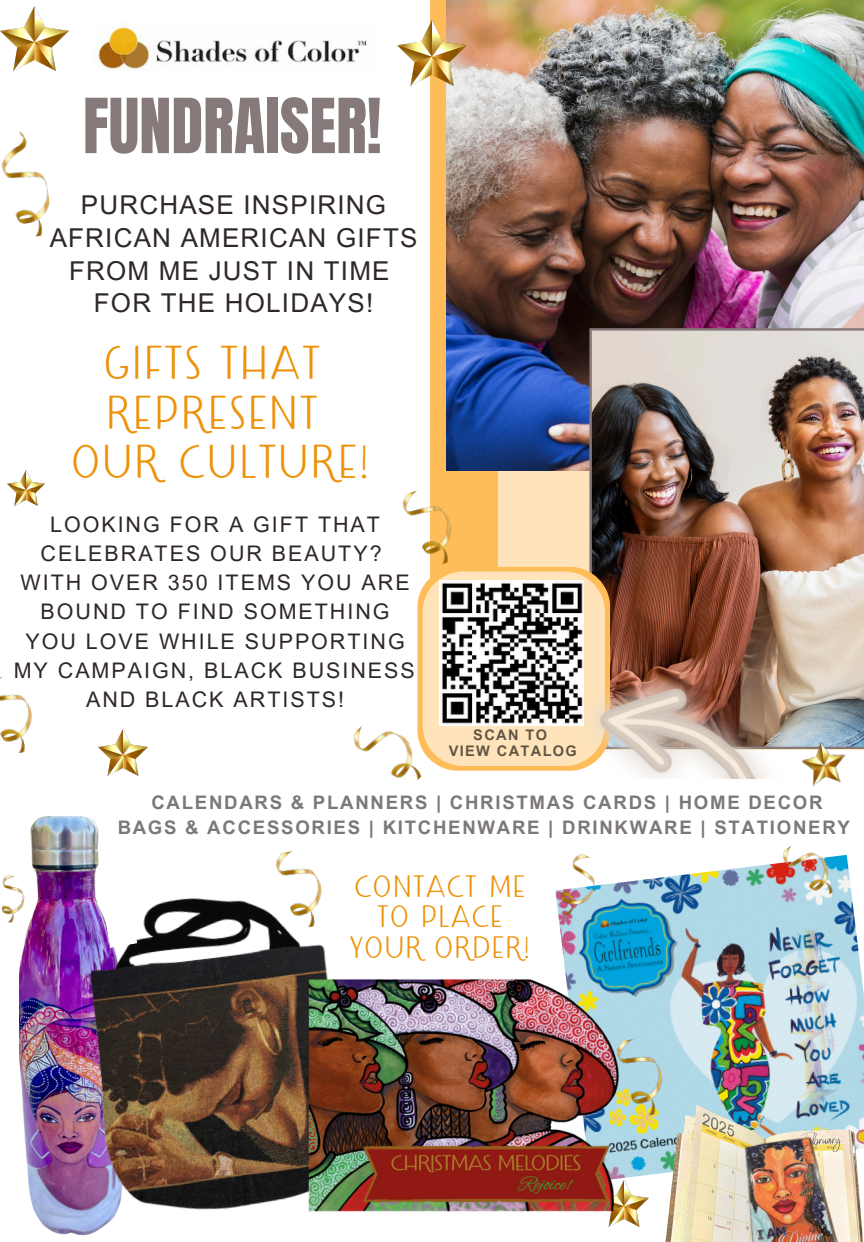
<style>
.page{position:relative;width:864px;height:1242px;background:#fff}
.page>*{position:absolute;margin:0;border:0;box-sizing:border-box;transform-origin:0 0}
.t1{font:64.5px "Anton";color:#86797a}
.t2{font:47.4px/49.5px "Christmas Cove Free";letter-spacing:.09em;color:#ed9209;text-align:center}
.t3{font:30.9px/30.3px "Christmas Cove Free";letter-spacing:.09em;color:#ed9209;text-align:center}
.t4{font:25.95px/32.7px "Arial MT Pro";letter-spacing:.045em;color:#2f272b;text-align:center}
.t5{font:21.45px/29.2px "Arial MT Pro";letter-spacing:.09em;color:#2f272b;text-align:center}
.t6{font:700 18.6px/25.2px "Arial MT Pro";letter-spacing:.09em;color:#2f272b;text-align:center}
.t7{font:700 14.55px/15.8px "Arial MT Pro";letter-spacing:.09em;color:#000;text-align:center}
</style>
<div class="page">
<div style="left:430px;top:0;width:434px;height:749px;background:#ffbd59"></div>
<div style="left:498px;top:39px;width:366px;height:724px;background:#ffe3ba"></div>
<img style="left:447px;top:0;width:417px;height:470px">
<img style="left:589px;top:328px;width:275px;height:421px">
<img style="left:1px;top:131px;width:49px;height:106px">
<img style="left:402px;top:490px;width:50px;height:74px">
<img style="left:1px;top:875px;width:19px;height:48px">
<img style="left:20px;top:816px;width:79px;height:420px">
<img style="left:34px;top:873px;width:293px;height:361px">
<img style="left:98px;top:730px;width:50px;height:46px">
<img style="left:631px;top:1194px;width:18px;height:32px">
<img style="left:7px;top:471px;width:37px;height:34px">
<div style="left:417px;top:567px;width:193px;height:204px;background:#ffbd59;border-radius:40px"></div>
<svg style="left:423px;top:572px;width:182px;height:194px;background:#fce0b6"></svg>
<img style="left:0;top:677px;width:33px;height:76px">
<img style="left:353px;top:710px;width:79px;height:71px">
<img style="left:440px;top:580px;width:144px;height:145px">
<svg style="left:101px;top:873px;width:100px;height:75px"></svg>
<img style="left:538px;top:645px;width:284px;height:134px">
<img style="left:559px;top:855px;width:305px;height:322px">
<img style="left:300px;top:972px;width:331px;height:255px">
<img style="left:656px;top:1099px;width:208px;height:143px">
<img style="left:259px;top:851px;width:68px;height:83px">
<img style="left:599px;top:1035px;width:69px;height:87px">
<img style="left:555px;top:854px;width:52px;height:67px">
<img style="left:769px;top:845px;width:73px;height:67px">
<img style="left:800px;top:740px;width:49px;height:46px">
<img style="left:715px;top:1117px;width:143px;height:125px">
<img style="left:398px;top:21px;width:69px;height:64px">
<img style="left:0;top:7px;width:69px;height:64px">
<img style="left:98px;top:23px;width:269px;height:47px">
<p class="t1" style="left:83px;top:80px;width:300px">FUNDRAISER!</p>
<p class="t4" style="left:50px;top:192px;width:369px">PURCHASE INSPIRING<br>AFRICAN AMERICAN GIFTS<br>FROM ME JUST IN TIME<br>FOR THE HOLIDAYS!</p>
<p class="t2" style="left:73px;top:339px;width:297px">GIFTS THAT<br>REPRESENT<br>OUR CULTURE!</p>
<p class="t5" style="left:14px;top:512px;width:403px">LOOKING FOR A GIFT THAT<br>CELEBRATES OUR BEAUTY?<br>WITH OVER 350 ITEMS YOU ARE<br>BOUND TO FIND SOMETHING<br>YOU LOVE WHILE SUPPORTING<br>MY CAMPAIGN, BLACK BUSINESS<br>AND BLACK ARTISTS!</p>
<p class="t7" style="left:449px;top:729px;width:130px">SCAN TO<br>VIEW CATALOG</p>
<p class="t6" style="left:118px;top:792px;width:734px">CALENDARS &amp; PLANNERS | CHRISTMAS CARDS | HOME DECOR<br>BAGS &amp; ACCESSORIES | KITCHENWARE | DRINKWARE | STATIONERY</p>
<p class="t3" style="left:350px;top:871px;width:180px">CONTACT ME<br>TO PLACE<br>YOUR ORDER!</p>
</div>
